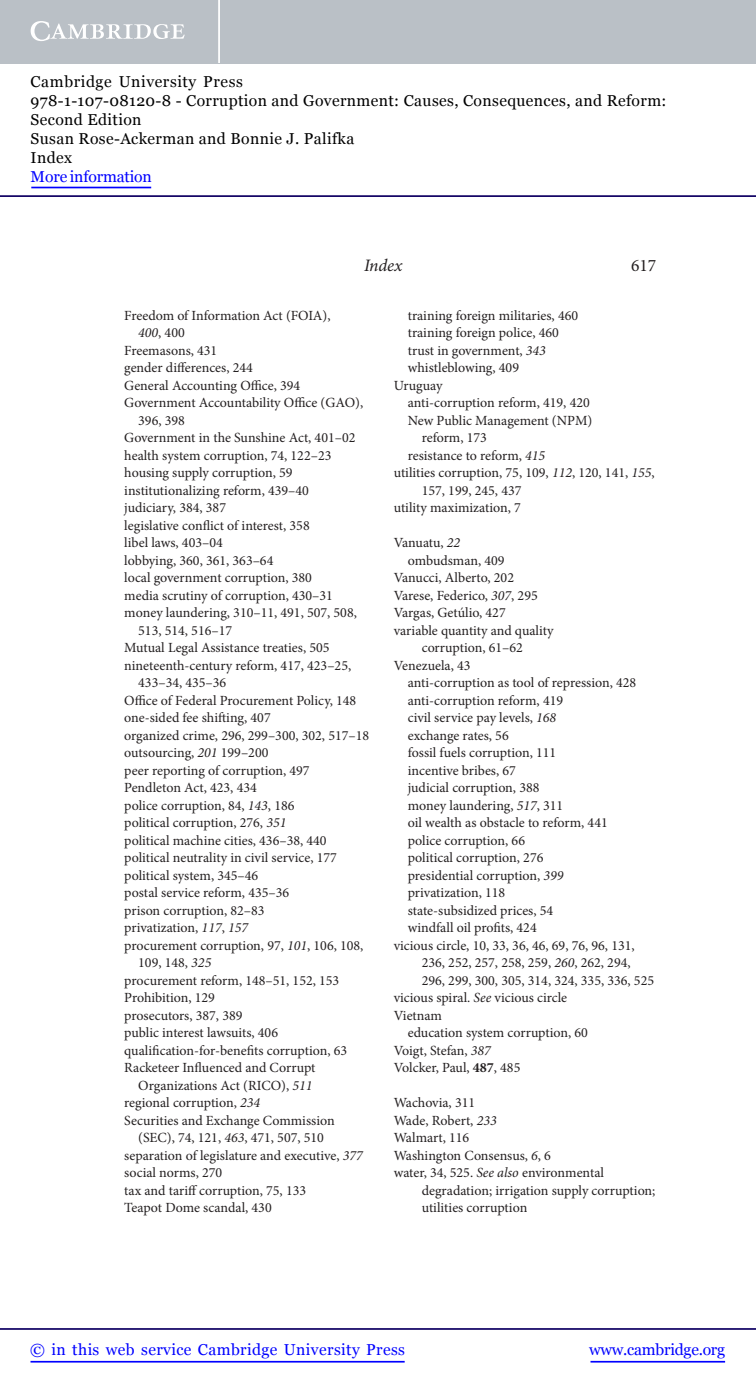
<style>
.page{position:relative;width:756px;height:1388px;background:#fff}
.page>*{position:absolute;margin:0;border:0;box-sizing:border-box;transform-origin:0 0}
.t1{font:italic 17.5px "Minion Pro";letter-spacing:-.005em;color:#231f20}
.t2{font:17.5px "Minion Pro";color:#231f20}
.t3{font:15.75px/18.9px "Georgia";letter-spacing:.025em;color:#000}
.t4{font:15.75px "Georgia";letter-spacing:.025em;color:#00f}
.t5{font:15.75px "Georgia";letter-spacing:-.015em;color:#00f}
.t6{font:15.75px "Georgia";letter-spacing:-.01em;color:#00f}
.t7{font:14px "Minion Pro";color:#231f20}
.s1{font-style:italic}
.s2{font-weight:700}
</style>
<div class="page">
<hr style="left:591px;top:1361px;width:134px;height:1px;background:#00f">
<hr style="left:0;top:1328px;width:756px;height:2px;background:#150666">
<hr style="left:31px;top:1361px;width:374px;height:1px;background:#00f">
<div style="left:0;top:0;width:756px;height:63px;background:#bac0c6"></div>
<svg style="left:31px;top:21px;width:154px;height:20px"></svg>
<hr style="left:218px;top:0;width:2px;height:63px;background:#fff">
<hr style="left:0;top:195px;width:756px;height:2px;background:#150666">
<hr style="left:31px;top:187px;width:120px;height:1px;background:#00f">
<p class="t3" style="left:31px;top:73px;width:637px">Cambridge University Press<br>978-1-107-08120-8 - Corruption and Government: Causes, Consequences, and Reform:<br>Second Edition<br>Susan Rose-Ackerman and Bonnie J. Palifka<br>Index</p>
<p class="t6" style="left:31px;top:167px;width:123px">More information</p>
<p class="t1" style="left:364px;top:259px;width:40px">Index</p>
<p class="t2" style="left:631px;top:259px;width:27px">617</p>
<p class="t7" style="left:124px;top:310px;width:208px">Freedom of Information Act (FOIA),</p>
<p class="t7" style="left:138px;top:327px;width:48px"><span class="s1">400</span> , 400</p>
<p class="t7" style="left:124px;top:345px;width:95px">Freemasons, 431</p>
<p class="t7" style="left:124px;top:362px;width:130px">gender differences, 244</p>
<p class="t7" style="left:124px;top:380px;width:178px">General Accounting Office, 394</p>
<p class="t7" style="left:124px;top:397px;width:240px">Government Accountability Office (GAO),</p>
<p class="t7" style="left:138px;top:415px;width:48px">396 , 398</p>
<p class="t7" style="left:124px;top:432px;width:233px">Government in the Sunshine Act, 401 – 02</p>
<p class="t7" style="left:124px;top:450px;width:209px">health system corruption, 74 , 122 – 23</p>
<p class="t7" style="left:124px;top:467px;width:170px">housing supply corruption, 59</p>
<p class="t7" style="left:124px;top:485px;width:186px">institutionalizing reform, 439 – 40</p>
<p class="t7" style="left:124px;top:502px;width:103px">judiciary, 384 , 387</p>
<p class="t7" style="left:124px;top:520px;width:187px">legislative conflict of interest, 358</p>
<p class="t7" style="left:124px;top:537px;width:100px">libel laws, 403 – 04</p>
<p class="t7" style="left:124px;top:555px;width:151px">lobbying, 360 , 361 , 363 – 64</p>
<p class="t7" style="left:124px;top:572px;width:189px">local government corruption, 380</p>
<p class="t7" style="left:124px;top:590px;width:210px">media scrutiny of corruption, 430 – 31</p>
<p class="t7" style="left:124px;top:607px;width:234px">money laundering, 310 – 11 , 491 , 507 , 508 ,</p>
<p class="t7" style="left:138px;top:625px;width:95px">513 , 514 , 516 – 17</p>
<p class="t7" style="left:124px;top:642px;width:207px">Mutual Legal Assistance treaties, 505</p>
<p class="t7" style="left:124px;top:660px;width:229px">nineteenth-century reform, 417 , 423 – 25 ,</p>
<p class="t7" style="left:138px;top:677px;width:90px">433 – 34 , 435 – 36</p>
<p class="t7" style="left:124px;top:695px;width:234px">Office of Federal Procurement Policy, 148</p>
<p class="t7" style="left:124px;top:712px;width:148px">one-sided fee shifting, 407</p>
<p class="t7" style="left:124px;top:730px;width:246px">organized crime, 296 , 299 – 300 , 302 , 517 – 18</p>
<p class="t7" style="left:124px;top:747px;width:146px">outsourcing, <span class="s1">201</span> 199 – 200</p>
<p class="t7" style="left:124px;top:765px;width:187px">peer reporting of corruption, 497</p>
<p class="t7" style="left:124px;top:782px;width:134px">Pendleton Act, 423 , 434</p>
<p class="t7" style="left:124px;top:800px;width:172px">police corruption, 84 , <span class="s1">143</span> , 186</p>
<p class="t7" style="left:124px;top:817px;width:164px">political corruption, 276 , <span class="s1">351</span></p>
<p class="t7" style="left:124px;top:835px;width:204px">political machine cities, 436 – 38 , 440</p>
<p class="t7" style="left:124px;top:852px;width:214px">political neutrality in civil service, 177</p>
<p class="t7" style="left:124px;top:870px;width:136px">political system, 345 – 46</p>
<p class="t7" style="left:124px;top:887px;width:166px">postal service reform, 435 – 36</p>
<p class="t7" style="left:124px;top:905px;width:142px">prison corruption, 82 – 83</p>
<p class="t7" style="left:124px;top:922px;width:125px">privatization, <span class="s1">117</span> , <span class="s1">157</span></p>
<p class="t7" style="left:124px;top:940px;width:241px">procurement corruption, 97 , <span class="s1">101</span> , 106 , 108 ,</p>
<p class="t7" style="left:138px;top:957px;width:75px">109 , 148 , <span class="s1">325</span></p>
<p class="t7" style="left:124px;top:975px;width:217px">procurement reform, 148 – 51 , 152 , 153</p>
<p class="t7" style="left:124px;top:992px;width:92px">Prohibition, 129</p>
<p class="t7" style="left:124px;top:1010px;width:120px">prosecutors, 387 , 389</p>
<p class="t7" style="left:124px;top:1027px;width:155px">public interest lawsuits, 406</p>
<p class="t7" style="left:124px;top:1045px;width:224px">qualification-for-benefits corruption, 63</p>
<p class="t7" style="left:124px;top:1062px;width:193px">Racketeer Influenced and Corrupt</p>
<p class="t7" style="left:138px;top:1080px;width:176px">Organizations Act (RICO), <span class="s1">511</span></p>
<p class="t7" style="left:124px;top:1097px;width:137px">regional corruption, <span class="s1">234</span></p>
<p class="t7" style="left:124px;top:1115px;width:212px">Securities and Exchange Commission</p>
<p class="t7" style="left:138px;top:1132px;width:187px">(SEC), 74 , 121 , <span class="s1">463</span> , 471 , 507 , 510</p>
<p class="t7" style="left:124px;top:1150px;width:240px">separation of legislature and executive, <span class="s1">377</span></p>
<p class="t7" style="left:124px;top:1167px;width:99px">social norms, 270</p>
<p class="t7" style="left:124px;top:1185px;width:183px">tax and tariff corruption, 75 , 133</p>
<p class="t7" style="left:124px;top:1202px;width:149px">Teapot Dome scandal, 430</p>
<p class="t7" style="left:408px;top:310px;width:172px">training foreign militaries, 460</p>
<p class="t7" style="left:408px;top:327px;width:153px">training foreign police, 460</p>
<p class="t7" style="left:408px;top:345px;width:140px">trust in government, <span class="s1">343</span></p>
<p class="t7" style="left:408px;top:362px;width:113px">whistleblowing, 409</p>
<p class="t7" style="left:394px;top:380px;width:50px">Uruguay</p>
<p class="t7" style="left:408px;top:397px;width:184px">anti-corruption reform, 419 , 420</p>
<p class="t7" style="left:408px;top:415px;width:186px">New Public Management (NPM)</p>
<p class="t7" style="left:422px;top:432px;width:67px">reform, 173</p>
<p class="t7" style="left:408px;top:450px;width:139px">resistance to reform, <span class="s1">415</span></p>
<p class="t7" style="left:394px;top:467px;width:262px">utilities corruption, 75 , 109 , <span class="s1">112</span> , 120 , 141 , <span class="s1">155</span> ,</p>
<p class="t7" style="left:422px;top:485px;width:101px">157 , 199 , 245 , 437</p>
<p class="t7" style="left:394px;top:502px;width:129px">utility maximization, 7</p>
<p class="t7" style="left:394px;top:537px;width:68px">Vanuatu, <span class="s1">22</span></p>
<p class="t7" style="left:408px;top:555px;width:98px">ombudsman, 409</p>
<p class="t7" style="left:394px;top:572px;width:122px">Vanucci, Alberto, 202</p>
<p class="t7" style="left:394px;top:590px;width:146px">Varese, Federico, <span class="s1">307</span> , 295</p>
<p class="t7" style="left:394px;top:607px;width:113px">Vargas, Getúlio, 427</p>
<p class="t7" style="left:394px;top:625px;width:161px">variable quantity and quality</p>
<p class="t7" style="left:422px;top:642px;width:103px">corruption, 61 – 62</p>
<p class="t7" style="left:394px;top:660px;width:78px">Venezuela, 43</p>
<p class="t7" style="left:408px;top:677px;width:230px">anti-corruption as tool of repression, 428</p>
<p class="t7" style="left:408px;top:695px;width:157px">anti-corruption reform, 419</p>
<p class="t7" style="left:408px;top:712px;width:150px">civil service pay levels, <span class="s1">168</span></p>
<p class="t7" style="left:408px;top:730px;width:103px">exchange rates, 56</p>
<p class="t7" style="left:408px;top:747px;width:150px">fossil fuels corruption, 111</p>
<p class="t7" style="left:408px;top:765px;width:110px">incentive bribes, 67</p>
<p class="t7" style="left:408px;top:782px;width:133px">judicial corruption, 388</p>
<p class="t7" style="left:408px;top:800px;width:157px">money laundering, <span class="s1">517</span> , 311</p>
<p class="t7" style="left:408px;top:817px;width:202px">oil wealth as obstacle to reform, 441</p>
<p class="t7" style="left:408px;top:835px;width:119px">police corruption, 66</p>
<p class="t7" style="left:408px;top:852px;width:137px">political corruption, 276</p>
<p class="t7" style="left:408px;top:870px;width:157px">presidential corruption, <span class="s1">399</span></p>
<p class="t7" style="left:408px;top:887px;width:99px">privatization, 118</p>
<p class="t7" style="left:408px;top:905px;width:147px">state-subsidized prices, 54</p>
<p class="t7" style="left:408px;top:922px;width:130px">windfall oil profits, 424</p>
<p class="t7" style="left:394px;top:940px;width:242px">vicious circle, 10 , 33 , 36 , 46 , 69 , 76 , 96 , 131 ,</p>
<p class="t7" style="left:422px;top:957px;width:210px">236 , 252 , 257 , 258 , 259 , <span class="s1">260</span> , 262 , 294 ,</p>
<p class="t7" style="left:422px;top:975px;width:234px">296 , 299 , 300 , 305 , 314 , 324 , 335 , 336 , 525</p>
<p class="t7" style="left:394px;top:992px;width:175px">vicious spiral. <span class="s1">See</span> vicious circle</p>
<p class="t7" style="left:394px;top:1010px;width:50px">Vietnam</p>
<p class="t7" style="left:408px;top:1027px;width:182px">education system corruption, 60</p>
<p class="t7" style="left:394px;top:1045px;width:99px">Voigt, Stefan, <span class="s1">387</span></p>
<p class="t7" style="left:394px;top:1062px;width:128px">Volcker, Paul, <span class="s2">487</span> , 485</p>
<p class="t7" style="left:394px;top:1097px;width:83px">Wachovia, 311</p>
<p class="t7" style="left:394px;top:1115px;width:104px">Wade, Robert, <span class="s1">233</span></p>
<p class="t7" style="left:394px;top:1132px;width:77px">Walmart, 116</p>
<p class="t7" style="left:394px;top:1150px;width:159px">Washington Consensus, <span class="s1">6</span> , 6</p>
<p class="t7" style="left:394px;top:1167px;width:212px">water, 34 , 525 . <span class="s1">See also</span> environmental</p>
<p class="t7" style="left:422px;top:1185px;width:235px">degradation ; irrigation supply corruption ;</p>
<p class="t7" style="left:422px;top:1202px;width:107px">utilities corruption</p>
<p class="t4" style="left:30px;top:1339px;width:376px">© in this web service Cambridge University Press</p>
<p class="t5" style="left:589px;top:1339px;width:137px">www.cambridge.org</p>
</div>
